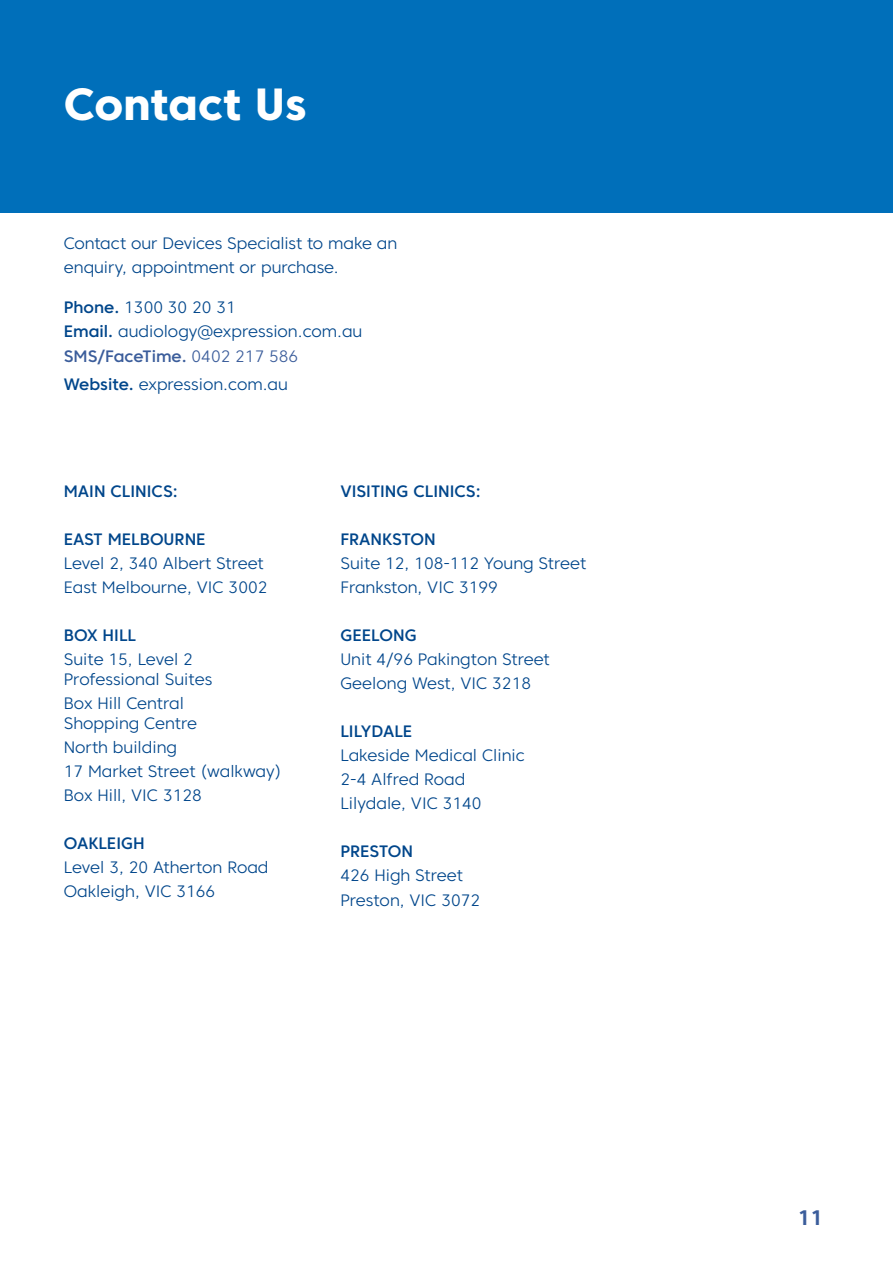
<style>
.page{position:relative;width:893px;height:1263px;background:#fff}
.page>*{position:absolute;margin:0;border:0;box-sizing:border-box;transform-origin:0 0}
.t1{font:800 45px "Core Sans C 75";color:#fff}
.t2{font:700 21px "Core Sans C 65";color:#3b5d9b}
.t3{font:300 16.5px/24px "Core Sans C 35";color:#00468b}
.t4{font:500 16.5px "Core Sans C 55";color:#00468b}
.t5{font:500 16.5px "Core Sans C 55";color:#3b5d9b}
.s1{font-family:"Core Sans C 55";font-weight:500}
.s2{font-family:"Core Sans C 35";font-weight:300}
</style>
<div class="page">
<div style="left:0;top:0;width:893px;height:213px;background:#006fba"></div>
<h1 class="t1" style="left:64px;top:77px;width:244px">Contact Us</h1>
<p class="t3" style="left:64px;top:231px;width:335px">Contact our Devices Specialist to make an enquiry, appointment or purchase.</p>
<p class="t3" style="left:64px;top:295px;width:300px"><span class="s1">Phone.</span> 1300 30 20 31<br><span class="s1">Email.</span> audiology@expression.com.au</p>
<p class="t5" style="left:64px;top:346px;width:236px">SMS/FaceTime. <span class="s2">0402 217 586</span></p>
<p class="t3" style="left:64px;top:373px;width:226px"><span class="s1">Website.</span> expression.com.au</p>
<p class="t4" style="left:64px;top:480px;width:115px">MAIN CLINICS:</p>
<p class="t4" style="left:64px;top:528px;width:143px">EAST MELBOURNE</p>
<p class="t3" style="left:64px;top:551px;width:205px">Level 2, 340 Albert Street<br>East Melbourne, VIC 3002</p>
<p class="t4" style="left:64px;top:625px;width:74px">BOX HILL</p>
<p class="t3" style="left:64px;top:649px;width:150px;line-height:19.8px">Suite 15, Level 2<br>Professional Suites</p>
<p class="t3" style="left:64px;top:693px;width:135px;line-height:19.8px">Box Hill Central<br>Shopping Centre</p>
<p class="t3" style="left:64px;top:735px;width:219px">North building<br>17 Market Street (walkway)<br>Box Hill, VIC 3128</p>
<p class="t4" style="left:64px;top:833px;width:82px">OAKLEIGH</p>
<p class="t3" style="left:64px;top:855px;width:206px">Level 3, 20 Atherton Road<br>Oakleigh, VIC 3166</p>
<p class="t4" style="left:340px;top:480px;width:142px">VISITING CLINICS:</p>
<p class="t4" style="left:340px;top:529px;width:97px">FRANKSTON</p>
<p class="t3" style="left:340px;top:551px;width:247px">Suite 12, 108-112 Young Street<br>Frankston, VIC 3199</p>
<p class="t4" style="left:340px;top:625px;width:78px">GEELONG</p>
<p class="t3" style="left:340px;top:647px;width:211px">Unit 4/96 Pakington Street<br>Geelong West, VIC 3218</p>
<p class="t4" style="left:340px;top:721px;width:73px">LILYDALE</p>
<p class="t3" style="left:340px;top:743px;width:186px">Lakeside Medical Clinic<br>2-4 Alfred Road<br>Lilydale, VIC 3140</p>
<p class="t4" style="left:340px;top:841px;width:74px">PRESTON</p>
<p class="t3" style="left:340px;top:863px;width:141px">426 High Street<br>Preston, VIC 3072</p>
<p class="t2" style="left:798px;top:1204px;width:27px">11</p>
</div>
